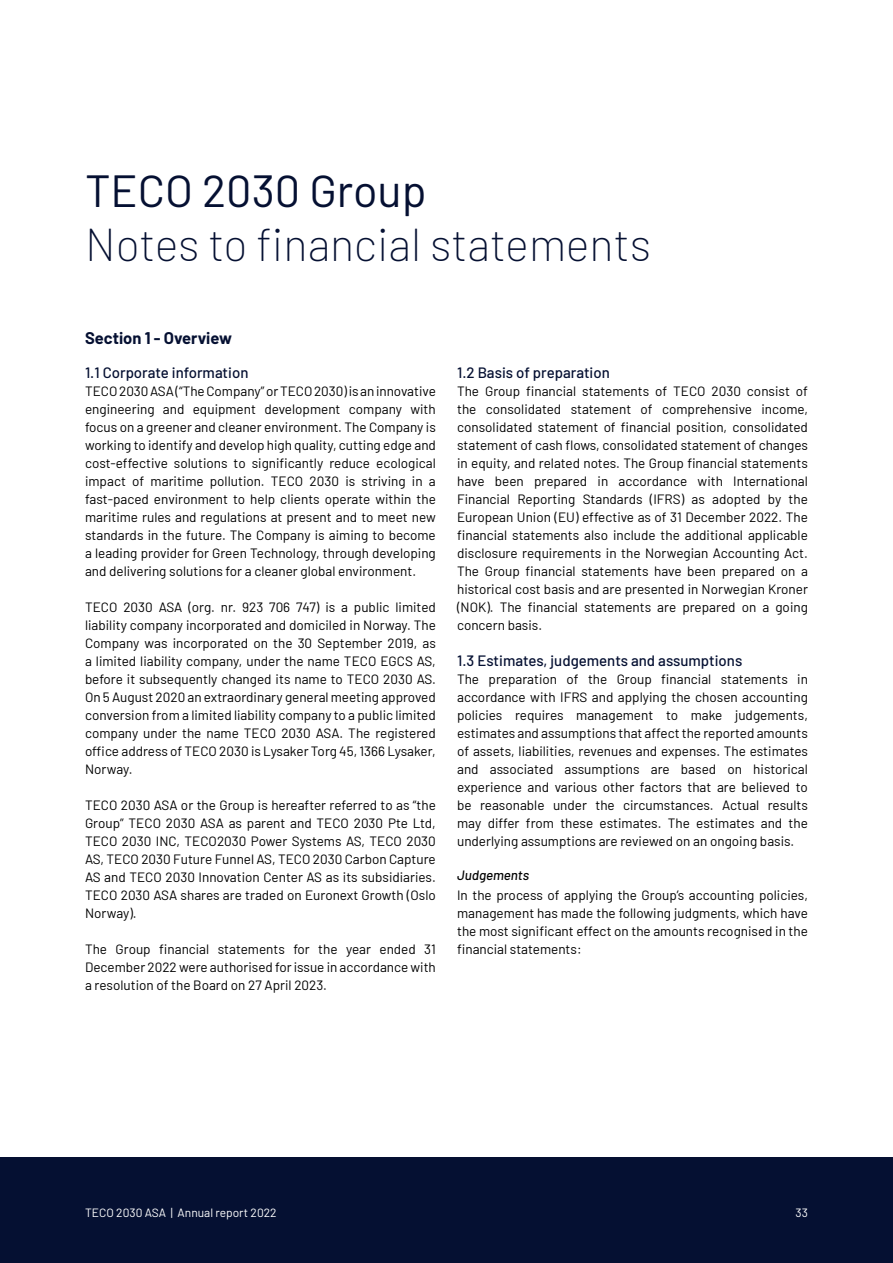
<style>
.page{position:relative;width:893px;height:1263px;background:#fff}
.page>*{position:absolute;margin:0;border:0;box-sizing:border-box;transform-origin:0 0}
.t1{font:200 45px "Barlow";color:#051032}
.t2{font:45px "Barlow";color:#051032}
.t3{font:700 16.5px "Barlow";color:#051032}
.t4{font:500 15px "Barlow";color:#051032}
.t5{font:13.5px/18px "Barlow";color:#000;text-align:justify}
.t6{font:italic 500 13.5px "Barlow";color:#000}
.t7{font:12px "Barlow";color:#fff}
</style>
<div class="page">
<div style="left:0;top:1157px;width:893px;height:106px;background:#051032"></div>
<h1 class="t2" style="left:85px;top:158px;width:343px">TECO 2030 Group</h1>
<h1 class="t1" style="left:85px;top:213px;width:568px">Notes to financial statements</h1>
<p class="t3" style="left:85px;top:326px;width:148px">Section 1 - Overview</p>
<p class="t4" style="left:85px;top:362px;width:165px">1.1 Corporate information</p>
<p class="t5" style="left:85px;top:381px;width:352px">TECO 2030 ASA (“The Company” or TECO 2030) is an innovative engineering and equipment development company with focus on a greener and cleaner environment. The Company is working to identify and develop high quality, cutting edge and cost-effective solutions to significantly reduce ecological impact of maritime pollution. TECO 2030 is striving in a fast-paced environment to help clients operate within the maritime rules and regulations at present and to meet new standards in the future. The Company is aiming to become a leading provider for Green Technology, through developing and delivering solutions for a cleaner global environment.</p>
<p class="t5" style="left:85px;top:597px;width:352px">TECO 2030 ASA (org. nr. 923 706 747) is a public limited liability company incorporated and domiciled in Norway. The Company was incorporated on the 30 September 2019, as a limited liability company, under the name TECO EGCS AS, before it subsequently changed its name to TECO 2030 AS.<br>On 5 August 2020 an extraordinary general meeting approved conversion from a limited liability company to a public limited company under the name TECO 2030 ASA. The registered office address of TECO 2030 is Lysaker Torg 45, 1366 Lysaker, Norway.</p>
<p class="t5" style="left:85px;top:795px;width:352px">TECO 2030 ASA or the Group is hereafter referred to as “the Group” TECO 2030 ASA as parent and TECO 2030 Pte Ltd, TECO 2030 INC, TECO2030 Power Systems AS, TECO 2030<br>AS, TECO 2030 Future Funnel AS, TECO 2030 Carbon Capture AS and TECO 2030 Innovation Center AS as its subsidiaries.<br>TECO 2030 ASA shares are traded on Euronext Growth (Oslo Norway).</p>
<p class="t5" style="left:85px;top:939px;width:352px">The Group financial statements for the year ended 31<br>December 2022 were authorised for issue in accordance with a resolution of the Board on 27 April 2023.</p>
<p class="t4" style="left:457px;top:362px;width:154px">1.2 Basis of preparation</p>
<p class="t5" style="left:457px;top:381px;width:352px">The Group financial statements of TECO 2030 consist of the consolidated statement of comprehensive income, consolidated statement of financial position, consolidated statement of cash flows, consolidated statement of changes in equity, and related notes. The Group financial statements have been prepared in accordance with International Financial Reporting Standards (IFRS) as adopted by the European Union (EU) effective as of 31 December 2022. The financial statements also include the additional applicable disclosure requirements in the Norwegian Accounting Act.<br>The Group financial statements have been prepared on a historical cost basis and are presented in Norwegian Kroner (NOK). The financial statements are prepared on a going concern basis.</p>
<p class="t4" style="left:457px;top:650px;width:287px">1.3 Estimates, judgements and assumptions</p>
<p class="t5" style="left:457px;top:669px;width:352px">The preparation of the Group financial statements in accordance with IFRS and applying the chosen accounting policies requires management to make judgements, estimates and assumptions that affect the reported amounts of assets, liabilities, revenues and expenses. The estimates and associated assumptions are based on historical experience and various other factors that are believed to be reasonable under the circumstances. Actual results may differ from these estimates. The estimates and the underlying assumptions are reviewed on an ongoing basis.</p>
<p class="t6" style="left:457px;top:865px;width:74px">Judgements</p>
<p class="t5" style="left:457px;top:885px;width:352px">In the process of applying the Group’s accounting policies, management has made the following judgments, which have the most significant effect on the amounts recognised in the financial statements:</p>
<p class="t7" style="left:85px;top:1203px;width:193px">TECO 2030 ASA | Annual report 2022</p>
<p class="t7" style="left:796px;top:1203px;width:14px">33</p>
</div>
